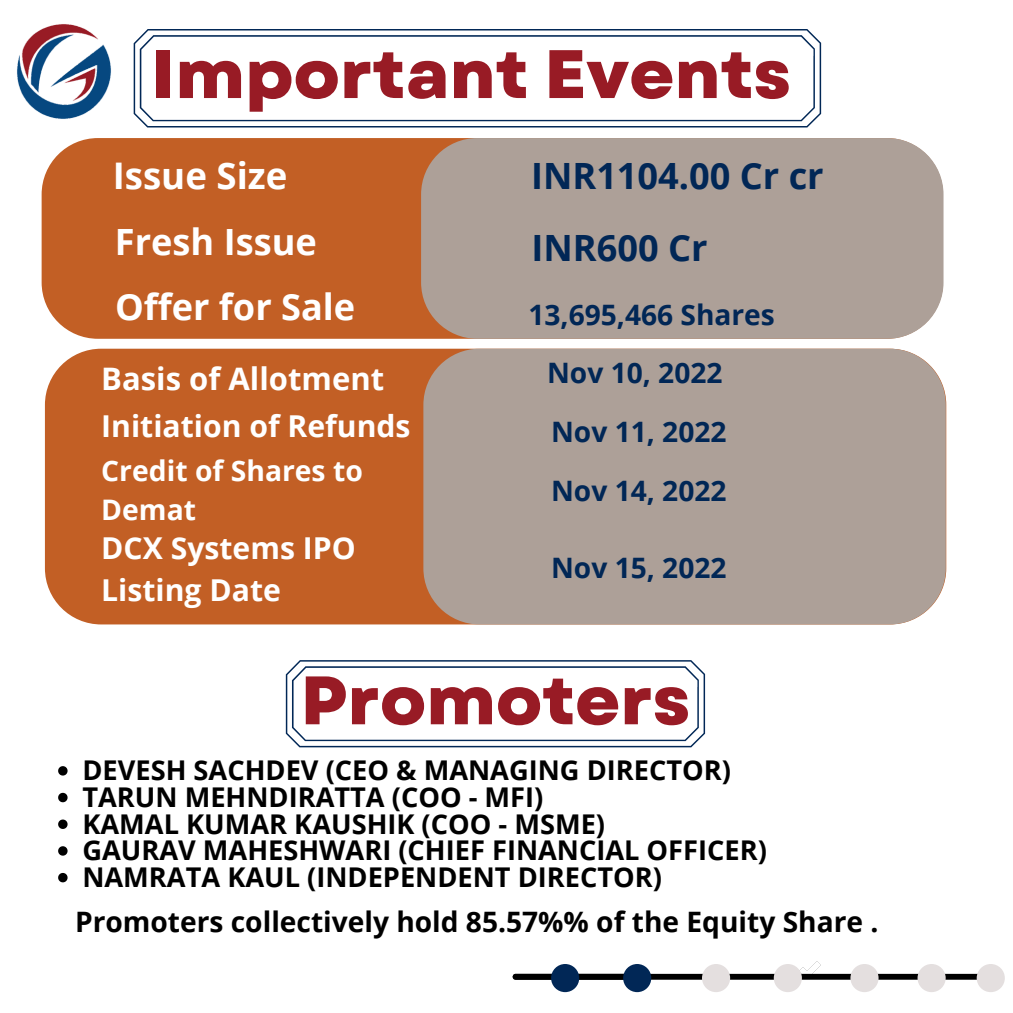
<style>
.page{position:relative;width:1013px;height:1013px;background:#fff}
.page>*{position:absolute;margin:0;border:0;box-sizing:border-box;transform-origin:0 0}
.t1{font:800 68.38px "Garet";color:#981b25}
.t2{font:700 36.62px "Open Sans";color:#fff}
.t3{font:700 36.12px/65.9px "Open Sans";color:#fff}
.t4{font:700 36.12px/72.1px "Open Sans";color:#012756}
.t5{font:700 31px "Open Sans";color:#fff}
.t6{font:700 30.12px/42.2px "Open Sans";color:#fff}
.t7{font:700 28.25px/39.4px "Open Sans";color:#fff}
.t8{font:700 28.12px/59px "Open Sans";color:#012756}
.t9{font:700 28.12px "Open Sans";color:#000}
.t10{font:700 27.25px/26.6px "Open Sans";color:#000}
</style>
<div class="page">
<img style="left:800px;top:961px;width:20px;height:12px">
<div style="left:42px;top:138px;width:901px;height:201px;background:#c25f25;border-radius:56px"></div>
<div style="left:421px;top:138px;width:522px;height:201px;background:#ada098;border-radius:56px"></div>
<div style="left:45px;top:349px;width:901px;height:275px;background:#c25f25;border-radius:56px"></div>
<div style="left:423px;top:349px;width:522px;height:275px;background:#ada098;border-radius:56px"></div>
<div style="left:515px;top:973px;width:466px;height:6px;background:#000"></div>
<div style="left:702px;top:964px;width:28px;height:28px;background:#e4dfdf;border-radius:50%"></div>
<div style="left:773px;top:964px;width:29px;height:28px;background:#e4dfdf;border-radius:50%"></div>
<div style="left:850px;top:964px;width:28px;height:28px;background:#e4dfdf;border-radius:50%"></div>
<div style="left:917px;top:964px;width:28px;height:28px;background:#e4dfdf;border-radius:50%"></div>
<div style="left:551px;top:964px;width:28px;height:28px;background:#012756;border-radius:50%"></div>
<div style="left:976px;top:964px;width:28px;height:28px;background:#e4dfdf;border-radius:50%"></div>
<svg style="left:134px;top:29px;width:687px;height:98px"></svg>
<svg style="left:286px;top:660px;width:419px;height:87px"></svg>
<svg style="left:58px;top:766px;width:10px;height:9px"></svg>
<svg style="left:58px;top:792px;width:10px;height:10px"></svg>
<svg style="left:58px;top:819px;width:10px;height:10px"></svg>
<svg style="left:58px;top:846px;width:10px;height:9px"></svg>
<svg style="left:58px;top:873px;width:10px;height:9px"></svg>
<div style="left:623px;top:964px;width:28px;height:28px;background:#012756;border-radius:50%"></div>
<img style="left:17px;top:24px;width:94px;height:95px">
<h1 class="t1" style="left:151px;top:25px;width:641px">Important Events</h1>
<h2 class="t2" style="left:113px;top:150px;width:176px">Issue Size</h2>
<h3 class="t3" style="left:115px;top:207px;width:242px">Fresh Issue<br>Offer for Sale</h3>
<p class="t5" style="left:101px;top:356px;width:284px">Basis of Allotment</p>
<p class="t6" style="left:101px;top:404px;width:311px">Initiation of Refunds</p>
<p class="t7" style="left:101px;top:450px;width:263px">Credit of Shares to<br>Demat</p>
<p class="t6" style="left:101px;top:526px;width:256px">DCX Systems IPO<br>Listing Date</p>
<h3 class="t4" style="left:531px;top:138px;width:294px">INR1104.00 Cr cr<br>INR600 Cr</h3>
<p class="t8" style="left:528px;top:284px;width:248px">13,695,466 Shares</p>
<p class="t8" style="left:547px;top:343px;width:181px">Nov 10, 2022<br>Nov 11, 2022</p>
<p class="t8" style="left:551px;top:461px;width:177px">Nov 14, 2022</p>
<p class="t8" style="left:551px;top:538px;width:177px">Nov 15, 2022</p>
<h1 class="t1" style="left:301px;top:651px;width:391px">Promoters</h1>
<p class="t10" style="left:82px;top:756px;width:686px">DEVESH SACHDEV (CEO &amp; MANAGING DIRECTOR)<br>TARUN MEHNDIRATTA (COO - MFI)<br>KAMAL KUMAR KAUSHIK (COO - MSME)<br>GAURAV MAHESHWARI (CHIEF FINANCIAL OFFICER)<br>NAMRATA KAUL (INDEPENDENT DIRECTOR)</p>
<p class="t9" style="left:75px;top:902px;width:805px">Promoters collectively hold 85.57%% of the Equity Share .</p>
</div>
